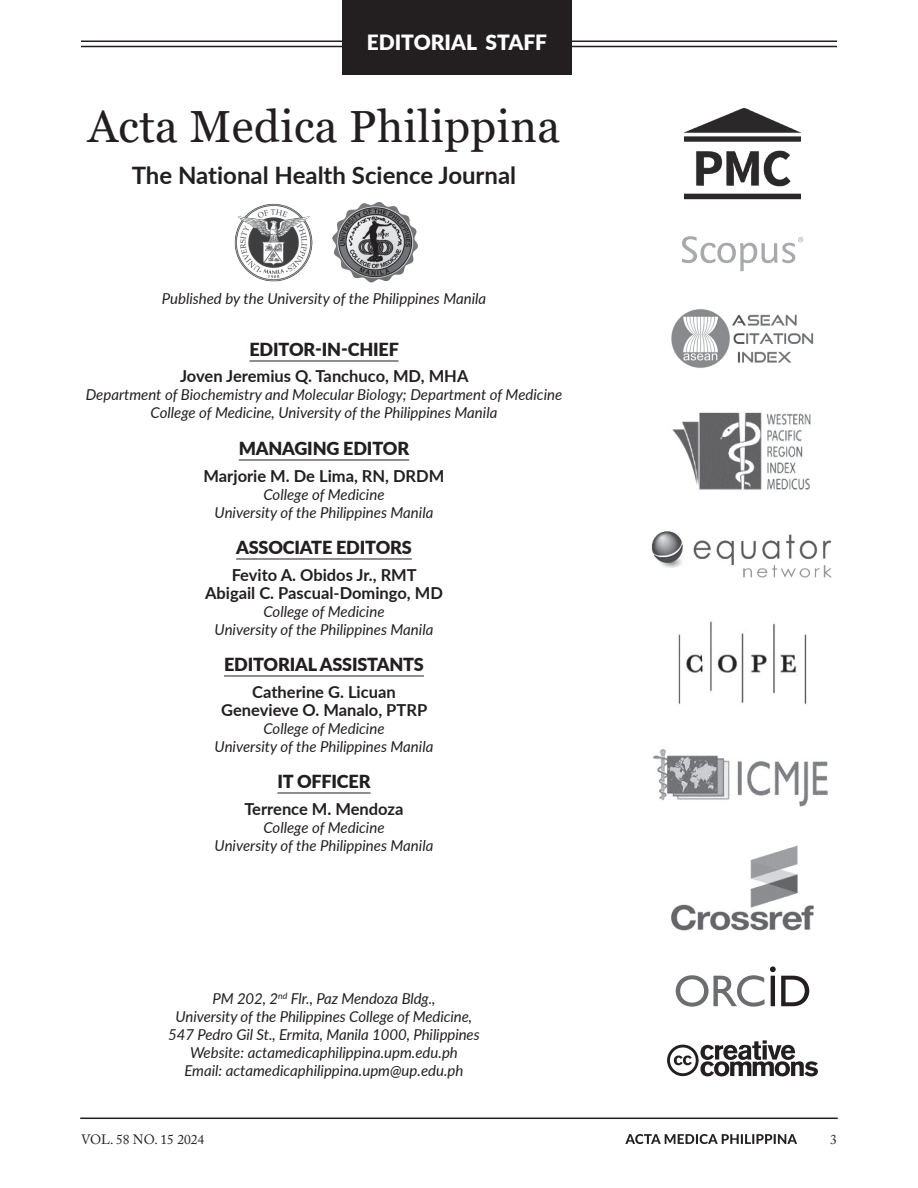
<style>
.page{position:relative;width:918px;height:1188px;background:#fff}
.page>*{position:absolute;margin:0;border:0;box-sizing:border-box;transform-origin:0 0}
.t1{font:45px "Georgia";letter-spacing:.01em;color:#231f20}
.t2{font:700 24px "Lato";color:#231f20}
.t3{font:900 21px "Lato";color:#fff}
.t4{font:900 18px "Lato";letter-spacing:-.01em;color:#231f20}
.t5{font:700 16.5px/18px "Lato";color:#231f20;text-align:center}
.t6{font:italic 15px/18px "Lato";color:#231f20;text-align:center}
.t7{font:13.5px "Adobe Caslon Pro";color:#231f20}
</style>
<div class="page">
<hr style="left:250px;top:361px;width:148px;height:1px;background:#231f20">
<hr style="left:236px;top:559px;width:176px;height:1px;background:#231f20">
<hr style="left:224px;top:676px;width:200px;height:1px;background:#231f20">
<hr style="left:277px;top:793px;width:94px;height:1px;background:#231f20">
<hr style="left:239px;top:460px;width:170px;height:1px;background:#231f20">
<img style="left:671px;top:845px;width:143px;height:86px">
<img style="left:652px;top:749px;width:176px;height:58px">
<img style="left:672px;top:412px;width:139px;height:78px">
<img style="left:651px;top:531px;width:181px;height:47px">
<img style="left:678px;top:621px;width:129px;height:84px">
<svg style="left:682px;top:236px;width:121px;height:35px"></svg>
<img style="left:684px;top:108px;width:117px;height:92px">
<img style="left:671px;top:309px;width:143px;height:59px">
<svg style="left:676px;top:966px;width:133px;height:41px"></svg>
<svg style="left:667px;top:1040px;width:151px;height:36px"></svg>
<img style="left:235px;top:204px;width:77px;height:78px">
<img style="left:332px;top:202px;width:86px;height:81px">
<hr style="left:80px;top:1118px;width:758px;height:1px;background:#231f20">
<svg style="left:625px;top:1134px;width:172px;height:10px"></svg>
<hr style="left:81px;top:40px;width:756px;height:2px;background:#231f20">
<hr style="left:81px;top:46px;width:756px;height:1px;background:#231f20">
<div style="left:342px;top:0;width:229px;height:75px;background:#231f20"></div>
<h3 class="t3" style="left:367px;top:26px;width:182px">EDITORIAL STAFF</h3>
<h1 class="t1" style="left:88px;top:99px;width:474px">Acta Medica Philippina</h1>
<h2 class="t2" style="left:132px;top:158px;width:386px">The National Health Science Journal</h2>
<p class="t6" style="left:162px;top:289px;width:326px">Published by the University of the Philippines Manila</p>
<p class="t4" style="left:250px;top:336px;width:151px">EDITOR-IN-CHIEF</p>
<p class="t5" style="left:180px;top:367px;width:290px">Joven Jeremius Q. Tanchuco, MD, MHA</p>
<p class="t6" style="left:86px;top:385px;width:478px">Department of Biochemistry and Molecular Biology; Department of Medicine<br>College of Medicine, University of the Philippines Manila</p>
<p class="t4" style="left:239px;top:435px;width:172px">MANAGING EDITOR</p>
<p class="t5" style="left:204px;top:467px;width:242px">Marjorie M. De Lima, RN, DRDM</p>
<p class="t6" style="left:215px;top:485px;width:220px">College of Medicine<br>University of the Philippines Manila</p>
<p class="t4" style="left:236px;top:534px;width:177px">ASSOCIATE EDITORS</p>
<p class="t5" style="left:205px;top:566px;width:239px">Fevito A. Obidos Jr., RMT<br>Abigail C. Pascual-Domingo, MD</p>
<p class="t6" style="left:215px;top:602px;width:220px">College of Medicine<br>University of the Philippines Manila</p>
<p class="t4" style="left:224px;top:651px;width:21px">EDITORI</p>
<p class="t4" style="left:295px;top:651px;width:48px">AL ASSIST</p>
<p class="t4" style="left:377px;top:651px;width:25px">ANTS</p>
<p class="t5" style="left:221px;top:683px;width:208px">Catherine G. Licuan<br>Genevieve O. Manalo, PTRP</p>
<p class="t6" style="left:215px;top:719px;width:220px">College of Medicine<br>University of the Philippines Manila</p>
<p class="t4" style="left:277px;top:768px;width:31px">IT OFFI</p>
<p class="t4" style="left:337px;top:768px;width:34px">CER</p>
<p class="t5" style="left:244px;top:800px;width:161px">Terrence M. Mendoza</p>
<p class="t6" style="left:215px;top:818px;width:220px">College of Medicine<br>University of the Philippines Manila</p>
<p class="t6" style="left:168px;top:989px;width:313px">PM 202, 2<sup>nd</sup> Flr., Paz Mendoza Bldg.,<br>University of the Philippines College of Medicine, 547 Pedro Gil St., Ermita, Manila 1000, Philippines Website: actamedicaphilippina.upm.edu.ph<br>Email: actamedicaphilippina.upm@up.edu.ph</p>
<p class="t7" style="left:81px;top:1131px;width:125px">VOL. 58 NO. 15 2024</p>
<p class="t7" style="left:830px;top:1131px;width:8px">3</p>
</div>
